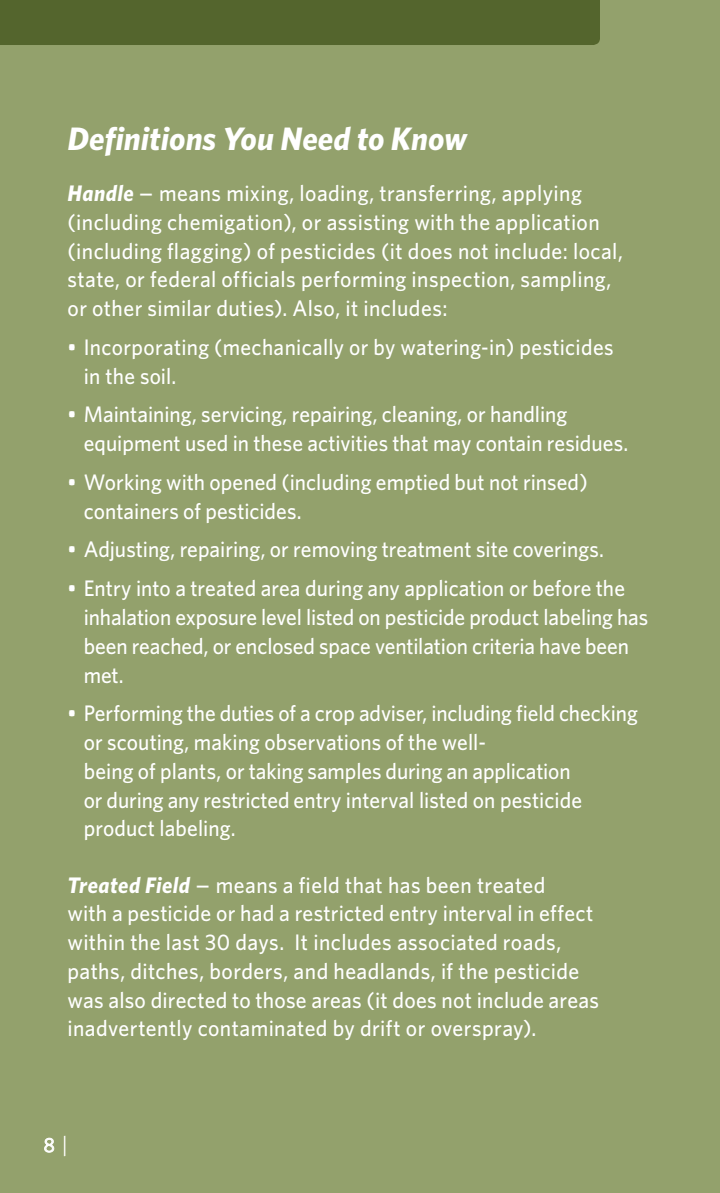
<style>
.page{position:relative;width:720px;height:1193px;background:#fff}
.page>*{position:absolute;margin:0;border:0;box-sizing:border-box;transform-origin:0 0}
.t1{font:italic 700 32.5px "Whitney";color:#fff}
.t2{font:500 22.5px/28.8px "Whitney";letter-spacing:.005em;color:#fff;scale:.95 1}
.t3{font:500 22.5px/28.8px "Whitney";letter-spacing:.005em;color:#fff;scale:1.5 1}
.t4{font:20px "Whitney";color:#fff}
.s1{font-weight:700;font-style:italic}
.s2{font-size:22.5px}
</style>
<div class="page">
<div style="left:0;top:0;width:720px;height:1192px;background:#93a16c"></div>
<div style="left:0;top:0;width:600px;height:45px;background:#54652d"></div>
<svg style="left:45px;top:1138px;width:9px;height:14px"></svg>
<h1 class="t1" style="left:68px;top:119px;width:401px">Definitions You Need to Know</h1>
<p class="t3" style="left:67px;top:178px;width:372px"><span class="s1">Handle</span> – means mixing, loading, transferring, applying (including chemigation), or assisting with the application (including flagging) of pesticides (it does not include: local, state, or federal officials performing inspection, sampling, or other similar duties). Also, it includes:</p>
<p class="t2" style="left:84px;top:332px;width:559px;text-indent:-16px">• Incorporating (mechanically or by watering-in) pesticides in the soil.</p>
<p class="t2" style="left:84px;top:399px;width:575px;text-indent:-16px">• Maintaining, servicing, repairing, cleaning, or handling equipment used in these activities that may contain residues.</p>
<p class="t2" style="left:84px;top:467px;width:532px;text-indent:-16px">• Working with opened (including emptied but not rinsed) containers of pesticides.</p>
<p class="t2" style="left:68px;top:534px;width:566px">• Adjusting, repairing, or removing treatment site coverings.</p>
<p class="t2" style="left:84px;top:573px;width:596px;text-indent:-16px">• Entry into a treated area during any application or before the inhalation exposure level listed on pesticide product labeling has been reached, or enclosed space ventilation criteria have been met.</p>
<p class="t2" style="left:84px;top:698px;width:585px;text-indent:-16px">• Performing the duties of a crop adviser, including field checking or scouting, making observations of the well-<br>being of plants, or taking samples during an application<br>or during any restricted entry interval listed on pesticide product labeling.</p>
<p class="t3" style="left:67px;top:869px;width:356px"><span class="s1">Treated Field</span> – means a field that has been treated<br>with a pesticide or had a restricted entry interval in effect within the last 30 days. It includes associated roads, paths, ditches, borders, and headlands, if the pesticide was also directed to those areas (it does not include areas inadvertently contaminated by drift or overspray).</p>
<p class="t4" style="left:43px;top:1133px;width:26px">8 <span class="s2">|</span></p>
</div>
